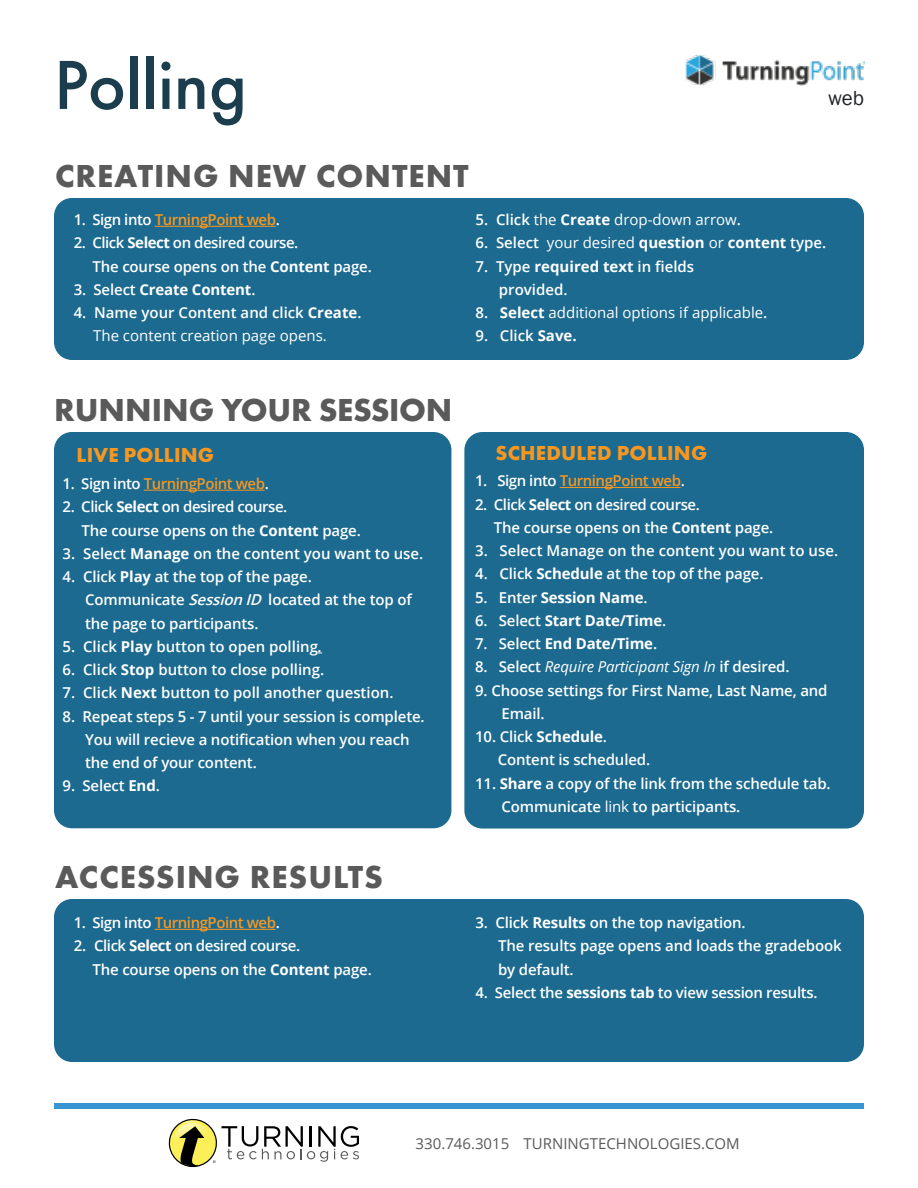
<style>
.page{position:relative;width:918px;height:1188px;background:#fff}
.page>*{position:absolute;margin:0;border:0;box-sizing:border-box;transform-origin:0 0}
.t1{font:500 72px "Futura PT";color:#1b3d4e}
.t2{font:700 33px "Futura PT";letter-spacing:.03em;color:#5a5a5a}
.t3{font:700 33px "Futura PT";letter-spacing:-.01em;color:#5a5a5a}
.t4{font:700 21px "Futura PT";letter-spacing:.01em;color:#f8971f}
.t5{font:21px "Franklin Gothic";color:#202326}
.t6{font:600 15px/23.2px "Open Sans";letter-spacing:-.01em;color:#fff}
.t7{font:15px/23.2px "Open Sans";color:#fff}
.t8{font:700 15px "Open Sans";letter-spacing:-.01em;color:#fff}
.t9{font:600 15px "Open Sans";letter-spacing:-.03em;color:#f8971f}
.t10{font:italic 15px "Open Sans";letter-spacing:-.01em;color:#fff}
.t11{font:15px "Open Sans";color:#5a5a5a}
.s1{color:#fff}
.s2{font-weight:700}
.s3{font-weight:600}
.s4{font-weight:400}
.s5{font-style:italic}
.s6{font-weight:600;font-style:normal}
</style>
<div class="page">
<div style="left:54px;top:198px;width:810px;height:162px;background:#1c6a8f;border-radius:18px"></div>
<div style="left:54px;top:432px;width:397px;height:396px;background:#1c6a8f;border-radius:18px"></div>
<hr style="left:155px;top:226px;width:121px;height:1px;background:#f8971f">
<svg style="left:169px;top:1119px;width:190px;height:48px"></svg>
<div style="left:54px;top:1103px;width:810px;height:6px;background:#3897d3"></div>
<img style="left:686px;top:55px;width:178px;height:30px">
<div style="left:464px;top:432px;width:400px;height:397px;background:#1c6a8f;border-radius:18px"></div>
<hr style="left:144px;top:490px;width:121px;height:1px;background:#f8971f">
<div style="left:54px;top:899px;width:810px;height:163px;background:#1c6a8f;border-radius:18px"></div>
<hr style="left:155px;top:929px;width:121px;height:1px;background:#f8971f">
<hr style="left:560px;top:487px;width:121px;height:1px;background:#f8971f">
<h1 class="t1" style="left:54px;top:42px;width:195px">Polling</h1>
<h2 class="t2" style="left:55px;top:155px;width:415px">CREATING NEW CONTENT</h2>
<h3 class="t5" style="left:828px;top:85px;width:37px">web</h3>
<p class="t9" style="left:74px;top:209px;width:208px"><span class="s1">1. Sign into</span> TurningPoint web<span class="s1">.</span></p>
<p class="t6" style="left:92px;top:231px;width:281px;text-indent:-19px">2. Click <span class="s2">Select</span> on desired course.<br>The course opens on the <span class="s2">Content</span> page.</p>
<p class="t8" style="left:74px;top:279px;width:183px"><span class="s3">3. Select</span> Create Content<span class="s3">.</span></p>
<p class="t7" style="left:93px;top:301px;width:270px;text-indent:-20px"><span class="s3">4. Name your Content and click</span> <span class="s2">Create</span><span class="s3">.<br></span>The content creation page opens.</p>
<h2 class="t3" style="left:54px;top:389px;width:400px">RUNNING YOUR SESSION</h2>
<p class="t7" style="left:476px;top:208px;width:267px"><span class="s3">5. Click</span> the <span class="s2">Create</span> drop-down arrow<span class="s3">.</span></p>
<p class="t8" style="left:476px;top:232px;width:352px"><span class="s3">6. Select</span> <span class="s4">your desired</span> question <span class="s4">or</span> content <span class="s3">type.</span></p>
<p class="t6" style="left:499px;top:254px;width:197px;text-indent:-23px">7. Type <span class="s2">required text</span> in fields provided.</p>
<p class="t7" style="left:476px;top:301px;width:293px"><span class="s3">8.</span> <span class="s2">Select</span> additional options if applicable<span class="s3">.</span></p>
<p class="t6" style="left:476px;top:324px;width:103px">9. Click <span class="s2">Save.</span></p>
<h3 class="t4" style="left:77px;top:441px;width:139px">LIVE POLLING</h3>
<h3 class="t4" style="left:495px;top:439px;width:213px">SCHEDULED POLLING</h3>
<p class="t9" style="left:63px;top:473px;width:208px"><span class="s1">1. Sign into</span> TurningPoint web<span class="s1">.</span></p>
<p class="t6" style="left:81px;top:495px;width:281px;text-indent:-19px">2. Click <span class="s2">Select</span> on desired course.<br>The course opens on the <span class="s2">Content</span> page.</p>
<p class="t6" style="left:63px;top:541px;width:362px">3. Select <span class="s2">Manage</span> on the content you want to use.</p>
<p class="t6" style="left:85px;top:565px;width:328px;text-indent:-22px">4. Click <span class="s2">Play</span> at the top of the page.<br>Communicate <span class="s5">SessionID</span> located at the top of the page to participants.</p>
<p class="t6" style="left:63px;top:634px;width:261px">5. Click <span class="s2">Play</span> button to open polling<span class="s5">.</span></p>
<p class="t6" style="left:63px;top:658px;width:263px">6. Click <span class="s2">Stop</span> button to close polling.</p>
<p class="t6" style="left:63px;top:681px;width:332px">7. Click <span class="s2">Next</span> button to poll another question.</p>
<p class="t6" style="left:85px;top:704px;width:341px;text-indent:-22px">8. Repeat steps 5 - 7 until your session is complete.<br>You will recieve a notification when you reach the end of your content.</p>
<p class="t6" style="left:63px;top:774px;width:99px">9. Select <span class="s2">End</span>.</p>
<h2 class="t2" style="left:55px;top:856px;width:329px">ACCESSING RESULTS</h2>
<p class="t9" style="left:74px;top:912px;width:208px"><span class="s1">1. Sign into</span> TurningPoint web<span class="s1">.</span></p>
<p class="t6" style="left:92px;top:934px;width:281px;text-indent:-19px">2. Click <span class="s2">Select</span> on desired course.<br>The course opens on the <span class="s2">Content</span> page.</p>
<p class="t9" style="left:475px;top:471px;width:211px"><span class="s1">1. Sign into</span> TurningPoint web<span class="s1">.</span></p>
<p class="t6" style="left:494px;top:492px;width:281px;text-indent:-19px">2. Click <span class="s2">Select</span> on desired course.<br>The course opens on the <span class="s2">Content</span> page.</p>
<p class="t6" style="left:475px;top:539px;width:364px">3. Select Manage on the content you want to use.</p>
<p class="t6" style="left:475px;top:562px;width:290px">4. Click <span class="s2">Schedule</span> at the top of the page.</p>
<p class="t8" style="left:475px;top:587px;width:174px"><span class="s3">5. Enter</span> Session Name<span class="s3">.</span></p>
<p class="t8" style="left:475px;top:610px;width:193px"><span class="s3">6. Select</span> Start Date/Time<span class="s3">.</span></p>
<p class="t8" style="left:475px;top:633px;width:183px"><span class="s3">7. Select</span> End Date/Time<span class="s3">.</span></p>
<p class="t10" style="left:475px;top:657px;width:316px"><span class="s6">8. Select</span> Require Participant Sign In <span class="s6">if desired.</span></p>
<p class="t6" style="left:501px;top:678px;width:328px;text-indent:-26px">9. Choose settings for First Name, Last Name, and<br>Email.</p>
<p class="t6" style="left:498px;top:725px;width:154px;text-indent:-22px">10. Click <span class="s2">Schedule</span>.<br>Content is scheduled.</p>
<p class="t6" style="left:501px;top:771px;width:331px;text-indent:-26px">11. <span class="s2">Share</span> a copy of the link from the schedule tab.<br>Communicate <span class="s4">link</span> to participants.</p>
<p class="t6" style="left:498px;top:911px;width:345px;text-indent:-22px">3. Click <span class="s2">Results</span> on the top navigation.<br>The results page opens and loads the gradebook by default.</p>
<p class="t6" style="left:476px;top:981px;width:344px">4. Select the <span class="s2">sessions tab</span> to view session results.</p>
<p class="t11" style="left:416px;top:1133px;width:326px">330.746.3015 TURNINGTECHNOLOGIES.COM</p>
</div>
